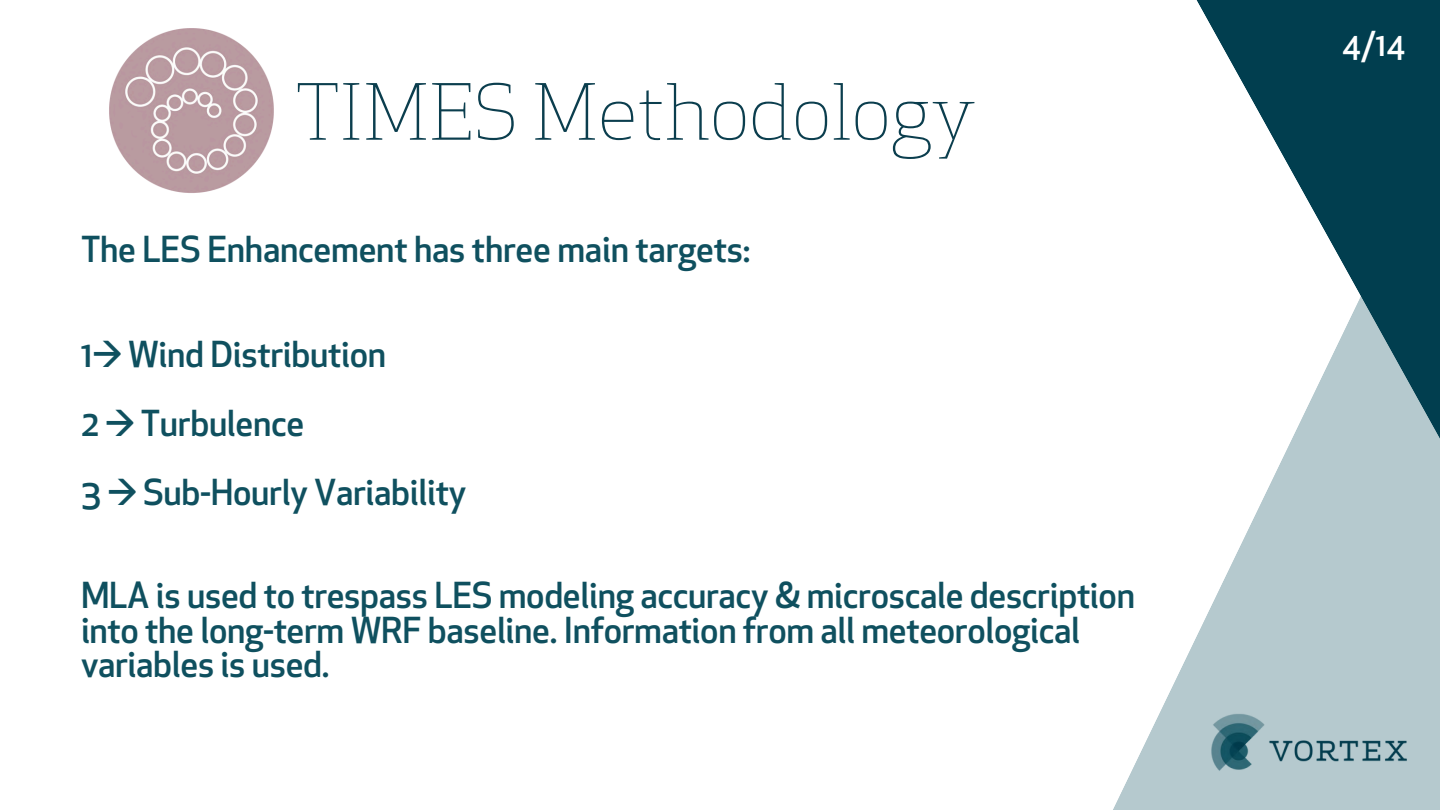
<style>
.page{position:relative;width:1440px;height:810px;background:#fff}
.page>*{position:absolute;margin:0;border:0;box-sizing:border-box;transform-origin:0 0}
.t1{font:300 75.5px "Apex Serif";letter-spacing:-.005em;color:#0b3e4e}
.t2{font:500 35px/34.5px "Apex New";letter-spacing:-.01em;color:#0f505f}
.t3{font:500 31.5px "Apex New";color:#fff}
</style>
<div class="page">
<svg style="left:1113px;top:713px;width:327px;height:97px;background:#bdcfd3"></svg>
<svg style="left:1160px;top:0;width:280px;height:713px"></svg>
<img style="left:109px;top:28px;width:165px;height:165px">
<img style="left:1208px;top:713px;width:201px;height:62px">
<p class="t1" style="left:296px;top:64px;width:680px">TIMES Methodology</p>
<p class="t2" style="left:81px;top:236px;width:671px">The LES Enhancement has three main targets:</p>
<p class="t2" style="left:81px;top:341px;width:307px">1→ Wind Distribution</p>
<p class="t2" style="left:81px;top:410px;width:225px">2 → Turbulence</p>
<h1 class="t2" style="left:81px;top:479px;width:387px">3 → Sub-Hourly Variability</h1>
<h2 class="t2" style="left:81px;top:582px;width:1056px">MLA is used to trespass LES modeling accuracy &amp; microscale description into the long-term WRF baseline. Information from all meteorological variables is used.</h2>
<h2 class="t3" style="left:1342px;top:32px;width:65px">4/14</h2>
</div>
